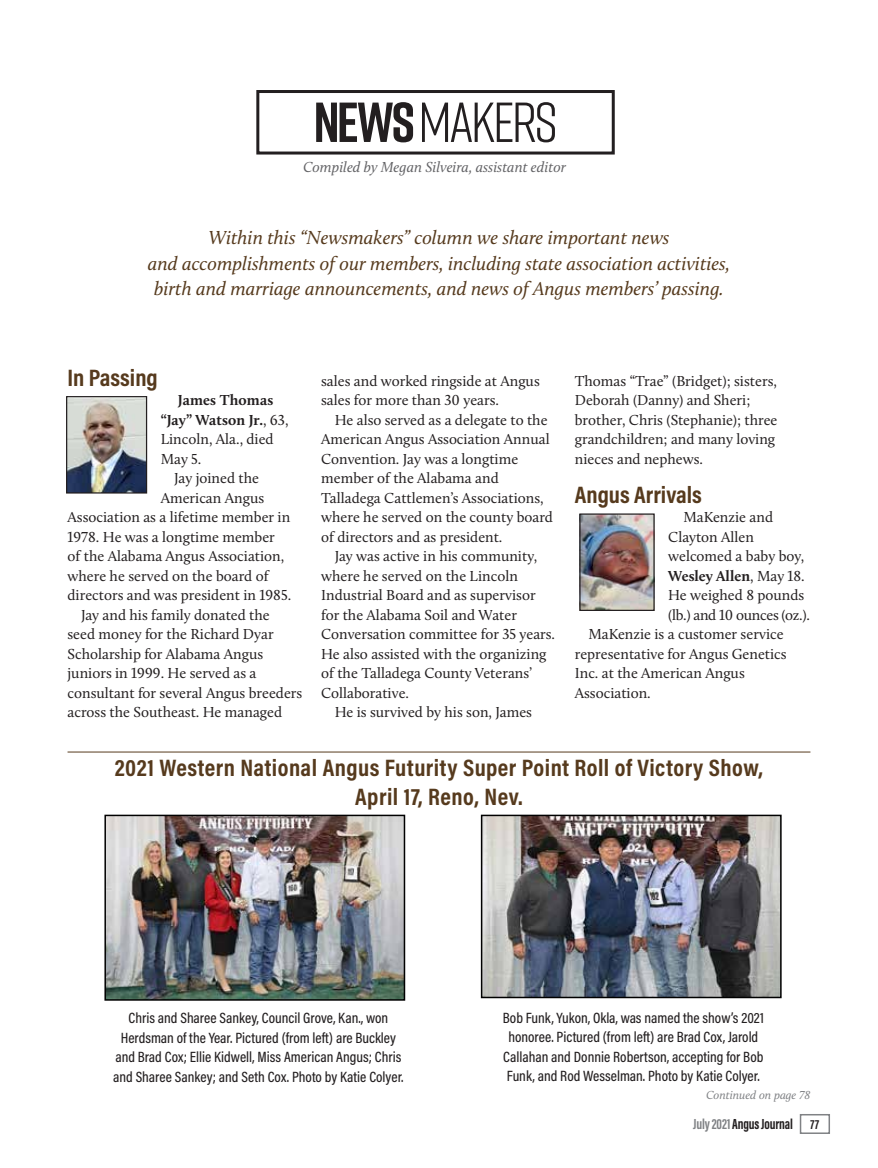
<style>
.page{position:relative;width:878px;height:1168px;background:#fff}
.page>*{position:absolute;margin:0;border:0;box-sizing:border-box;transform-origin:0 0}
.Column_Title{font:56.25px "Rift";letter-spacing:-.04em;color:#231f20}
.ShowName{font:700 24px/28.5px "Acumin Pro Cond";letter-spacing:.02em;color:#563a1d;text-align:center}
.subhead-new{font:700 24px "Acumin Pro Cond";color:#563a1d}
.T2_Deck{font:italic 19.5px/25.5px "Calluna";color:#563a1d;text-align:center}
.Body_Text{font:15px/19.5px "Calluna";color:#231f20}
.photo_caption{font:500 15px/19.5px "Acumin Pro Cond";color:#231f20;text-align:center}
.Stamp_Caption{font:italic 15px "Calluna";color:#636366}
.t1{font:700 15px "Acumin Pro Extra Cond";letter-spacing:-.01em;color:#231f20}
.Jump_To_caption{font:italic 12px "Calluna";color:#808285}
.s1{font-weight:700}
.s2{color:#808285}
.s3{font-size:13.5px}
</style>
<div class="page">
<img style="left:68px;top:398px;width:77px;height:93px">
<div style="left:66px;top:396px;width:81px;height:97px;border:1px solid #231f20"></div>
<img style="left:581px;top:515px;width:71px;height:94px">
<div style="left:579px;top:513px;width:75px;height:98px;border:1px solid #231f20"></div>
<div style="left:256px;top:90px;width:358px;height:64px;border:3px solid #231f20"></div>
<img style="left:107px;top:817px;width:295px;height:180px">
<div style="left:104px;top:814px;width:301px;height:186px;border:2px solid #000"></div>
<img style="left:484px;top:817px;width:294px;height:178px">
<div style="left:481px;top:814px;width:300px;height:184px;border:2px solid #000"></div>
<hr style="left:68px;top:752px;width:742px;height:1px;background:#563a1d">
<div style="left:799px;top:1114px;width:31px;height:20px;border:2px solid #808285"></div>
<p class="Column_Title" style="left:313px;top:83px;width:246px"><span class="s1">NEWS</span> MAKERS</p>
<p class="Stamp_Caption" style="left:303px;top:158px;width:264px">Compiled by Megan Silveira, assistant editor</p>
<p class="T2_Deck" style="left:148px;top:225px;width:583px">Within this “Newsmakers” column we share important news<br>and accomplishments of our members, including state association activities, birth and marriage announcements, and news of Angus members’ passing.</p>
<p class="subhead-new" style="left:68px;top:361px;width:92px">In Passing</p>
<p class="Body_Text" style="left:161px;top:390px;width:129px;text-indent:17px"><span class="s1">James Thomas “Jay” Watson Jr.</span>, 63,<br>Lincoln, Ala., died<br>May 5.</p>
<p class="Body_Text" style="left:174px;top:468px;width:86px">Jay joined the</p>
<p class="Body_Text" style="left:161px;top:488px;width:105px">American Angus</p>
<p class="Body_Text" style="left:68px;top:507px;width:224px">Association as a lifetime member in</p>
<p class="Body_Text" style="left:68px;top:527px;width:209px">1978. He was a longtime member</p>
<p class="Body_Text" style="left:68px;top:546px;width:218px">of the Alabama Angus Association,</p>
<p class="Body_Text" style="left:68px;top:566px;width:202px">where he served on the board of</p>
<p class="Body_Text" style="left:68px;top:585px;width:225px">directors and was president in 1985.</p>
<p class="Body_Text" style="left:68px;top:605px;width:236px;text-indent:14px">Jay and his family donated the<br>seed money for the Richard Dyar<br>Scholarship for Alabama Angus juniors in 1999. He served as a consultant for several Angus breeders across the Southeast. He managed</p>
<p class="Body_Text" style="left:321px;top:371px;width:220px">sales and worked ringside at Angus sales for more than 30 years.</p>
<p class="Body_Text" style="left:321px;top:410px;width:233px;text-indent:14px">He also served as a delegate to the<br>American Angus Association Annual<br>Convention. Jay was a longtime member of the Alabama and<br>Talladega Cattlemen’s Associations, where he served on the county board of directors and as president.</p>
<p class="Body_Text" style="left:321px;top:546px;width:235px;text-indent:14px">Jay was active in his community, where he served on the Lincoln<br>Industrial Board and as supervisor for the Alabama Soil and Water<br>Conversation committee for 35 years.<br>He also assisted with the organizing of the Talladega County Veterans’<br>Collaborative.</p>
<p class="Body_Text" style="left:334px;top:702px;width:199px">He is survived by his son, James</p>
<p class="Body_Text" style="left:574px;top:371px;width:204px">Thomas “Trae” (Bridget); sisters,<br>Deborah (Danny) and Sheri; brother, Chris (Stephanie); three grandchildren; and many loving nieces and nephews.</p>
<p class="subhead-new" style="left:574px;top:478px;width:128px">Angus Arrivals</p>
<p class="Body_Text" style="left:668px;top:507px;width:143px;text-indent:15px">MaKenzie and<br>Clayton Allen welcomed a baby boy,<br><span class="s1">Wesley Allen</span>, May 18.<br>He weighed 8 pounds (lb.) and 10 ounces (oz.).</p>
<p class="Body_Text" style="left:574px;top:624px;width:213px;text-indent:14px">MaKenzie is a customer service representative for Angus Genetics<br>Inc. at the American Angus<br>Association.</p>
<p class="ShowName" style="left:115px;top:753px;width:649px">2021 Western National Angus Futurity Super Point Roll of Victory Show,<br>April 17, Reno, Nev.</p>
<p class="photo_caption" style="left:113px;top:1008px;width:292px">Chris and Sharee Sankey, Council Grove, Kan., won Herdsman of the Year. Pictured (from left) are Buckley and Brad Cox; Ellie Kidwell, Miss American Angus; Chris and Sharee Sankey; and Seth Cox. Photo by Katie Colyer.</p>
<p class="photo_caption" style="left:503px;top:1007px;width:262px">Bob Funk, Yukon, Okla, was named the show’s 2021 honoree. Pictured (from left) are Brad Cox, Jarold Callahan and Donnie Robertson, accepting for Bob Funk, and Rod Wesselman. Photo by Katie Colyer.</p>
<p class="t1" style="left:693px;top:1115px;width:127px"><span class="s2">July 2021</span> Angus Journal <span class="s3">77</span></p>
<p class="Jump_To_caption" style="left:706px;top:1088px;width:106px">Continued on page 78</p>
</div>
